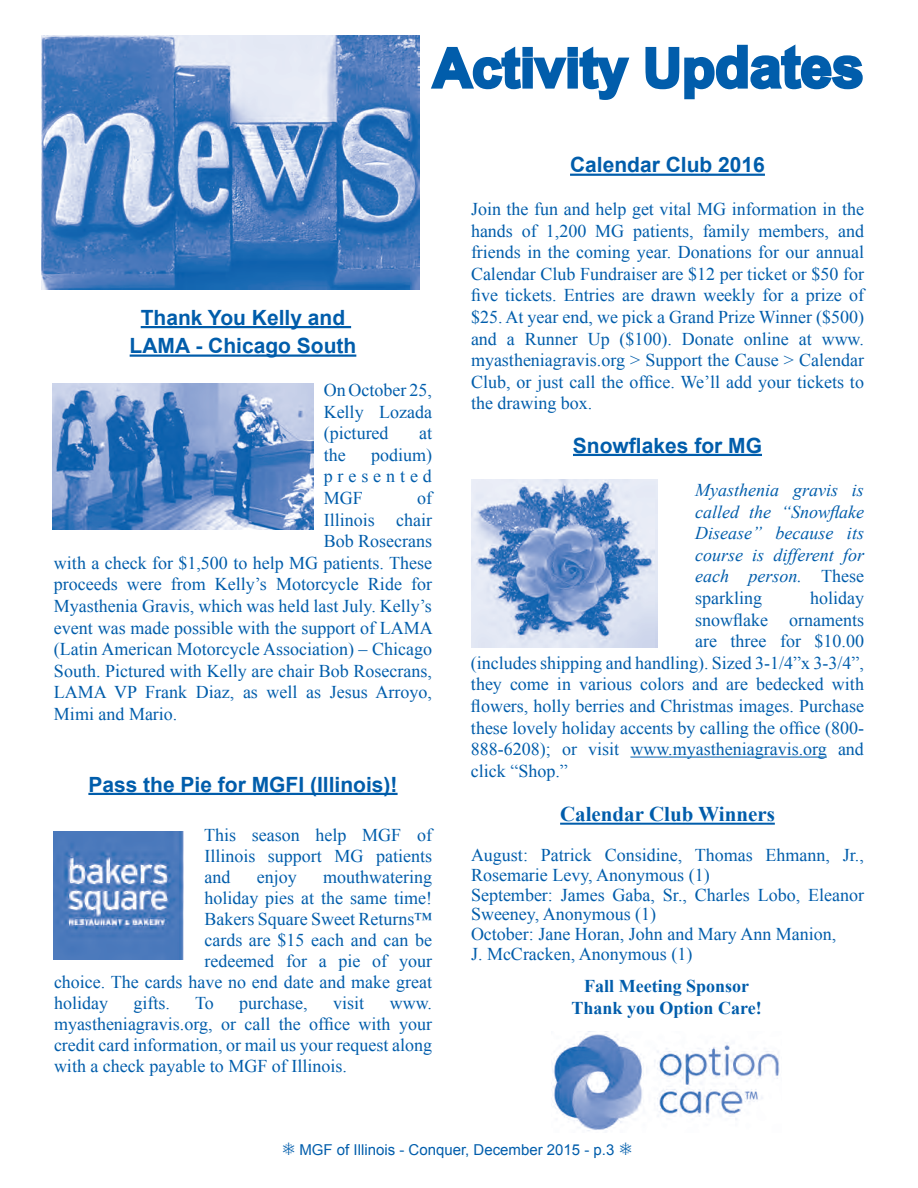
<style>
.page{position:relative;width:918px;height:1188px;background:#fff}
.page>*{position:absolute;margin:0;border:0;box-sizing:border-box;transform-origin:0 0}
.t1{font:700 54px "Arial";color:#015dab}
.t2{font:700 21px "Arial";color:#015dab}
.t3{font:700 21px "Times New Roman";color:#015dab}
.t4{font:18px/21.6px "Times New Roman";color:#015dab;text-align:justify}
.t5{font:italic 18px/21.6px "Times New Roman";color:#015dab;text-align:justify}
.t6{font:700 18px "Times New Roman";color:#015dab}
.t7{font:15px "Arial";color:#015dab}
.s1{font-size:57px}
.s2{font-style:normal}
</style>
<div class="page">
<hr style="left:141px;top:326px;width:210px;height:2px;background:#015dab">
<hr style="left:130px;top:355px;width:226px;height:2px;background:#015dab">
<hr style="left:88px;top:793px;width:310px;height:2px;background:#015dab">
<img style="left:54px;top:831px;width:129px;height:129px">
<svg style="left:431px;top:46px;width:199px;height:54px"></svg>
<svg style="left:645px;top:44px;width:218px;height:56px"></svg>
<img style="left:41px;top:36px;width:378px;height:253px">
<hr style="left:570px;top:174px;width:195px;height:2px;background:#015dab">
<hr style="left:573px;top:454px;width:189px;height:2px;background:#015dab">
<hr style="left:630px;top:757px;width:197px;height:1px;background:#015dab">
<hr style="left:560px;top:823px;width:215px;height:2px;background:#015dab">
<img style="left:471px;top:479px;width:187px;height:168px">
<img style="left:52px;top:383px;width:261px;height:146px">
<img style="left:552px;top:1033px;width:228px;height:98px">
<p class="t1" style="left:433px;top:32px;width:432px">Activity Up<span class="s1">dates</span></p>
<p class="t2" style="left:141px;top:304px;width:206px">Thank You Kelly and</p>
<p class="t2" style="left:130px;top:332px;width:228px">LAMA - Chicago South</p>
<p class="t4" style="left:324px;top:379px;width:110px">On October 25, Kelly Lozada (pictured</p>
<p class="t4" style="left:419px;top:422px;width:14px">at</p>
<p class="t4" style="left:324px;top:444px;width:110px;text-indent:47px">podium) presented MGF</p>
<p class="t4" style="left:324px;top:444px;width:23px">the</p>
<p class="t4" style="left:417px;top:487px;width:16px">of</p>
<p class="t4" style="left:324px;top:508px;width:110px">Illinois chair</p>
<p class="t4" style="left:324px;top:530px;width:110px">Bob Rosecrans</p>
<p class="t4" style="left:54px;top:552px;width:380px">with a check for $1,500 to help MG patients. These</p>
<p class="t4" style="left:54px;top:573px;width:380px">proceeds were from Kelly’s Motorcycle Ride for</p>
<p class="t4" style="left:54px;top:595px;width:379px">Myasthenia Gravis, which was held last July. Kelly’s</p>
<p class="t4" style="left:54px;top:616px;width:380px">event was made possible with the support of LAMA</p>
<p class="t4" style="left:54px;top:638px;width:380px">(Latin American Motorcycle Association) – Chicago</p>
<p class="t4" style="left:54px;top:660px;width:380px">South. Pictured with Kelly are chair Bob Rosecrans,</p>
<p class="t4" style="left:54px;top:681px;width:379px">LAMA VP Frank Diaz, as well as Jesus Arroyo,</p>
<p class="t4" style="left:54px;top:703px;width:125px">Mimi and Mario.</p>
<p class="t2" style="left:88px;top:770px;width:311px">Pass the Pie for MGFI (Illinois)!</p>
<p class="t4" style="left:204px;top:824px;width:229px;line-height:21px">This season help MGF of Illinois support MG patients and</p>
<p class="t4" style="left:257px;top:866px;width:41px">enjoy</p>
<p class="t4" style="left:323px;top:866px;width:110px">mouthwatering</p>
<p class="t4" style="left:204px;top:887px;width:229px">holiday pies at the same time!</p>
<p class="t4" style="left:204px;top:908px;width:229px">Bakers Square Sweet Returns™</p>
<p class="t4" style="left:204px;top:929px;width:229px">cards are $15 each and can be</p>
<p class="t4" style="left:204px;top:950px;width:229px">redeemed for a pie of your</p>
<p class="t4" style="left:54px;top:971px;width:380px">choice. The cards have no end date and make great</p>
<p class="t4" style="left:54px;top:992px;width:55px">holiday</p>
<p class="t4" style="left:133px;top:992px;width:38px">gifts.</p>
<p class="t4" style="left:195px;top:992px;width:20px">To</p>
<p class="t4" style="left:239px;top:992px;width:70px">purchase,</p>
<p class="t4" style="left:333px;top:992px;width:33px">visit</p>
<p class="t4" style="left:54px;top:992px;width:380px;line-height:21px;text-indent:336px">www. myastheniagravis.org, or call the office with your credit card information, or mail us your request along with a check payable to MGF of Illinois.</p>
<p class="t2" style="left:570px;top:151px;width:196px">Calendar Club 2016</p>
<p class="t4" style="left:471px;top:198px;width:395px">Join the fun and help get vital MG information in the hands of 1,200 MG patients, family members, and friends in the coming year. Donations for our annual Calendar Club Fundraiser are $12 per ticket or $50 for five tickets. Entries are drawn weekly for a prize of $25. At year end, we pick a Grand Prize Winner ($500) and a Runner Up ($100). Donate online at www. myastheniagravis.org &gt; Support the Cause &gt; Calendar Club, or just call the office. We’ll add your tickets to the drawing box.</p>
<p class="t2" style="left:573px;top:431px;width:191px">Snowflakes for MG</p>
<p class="t5" style="left:695px;top:479px;width:170px">Myasthenia gravis is called the “Snowflake Disease” because its course is different for each person. <span class="s2">These sparkling</span></p>
<p class="t4" style="left:810px;top:587px;width:55px">holiday</p>
<p class="t4" style="left:695px;top:608px;width:170px">snowflake ornaments</p>
<p class="t4" style="left:695px;top:630px;width:170px">are three for $10.00</p>
<p class="t4" style="left:471px;top:652px;width:395px">(includes shipping and handling). Sized 3-1/4”x 3-3/4”,</p>
<p class="t4" style="left:471px;top:673px;width:395px">they come in various colors and are bedecked with</p>
<p class="t4" style="left:471px;top:695px;width:395px">flowers, holly berries and Christmas images. Purchase</p>
<p class="t4" style="left:471px;top:716px;width:394px">these lovely holiday accents by calling the office (800-</p>
<p class="t4" style="left:471px;top:738px;width:395px">888-6208); or visit www.myastheniagravis.org and</p>
<p class="t4" style="left:471px;top:760px;width:98px">click “Shop.”</p>
<p class="t3" style="left:560px;top:800px;width:216px">Calendar Club Winners</p>
<p class="t4" style="left:471px;top:845px;width:394px;line-height:19.8px">August: Patrick Considine, Thomas Ehmann, Jr.,<br>Rosemarie Levy, Anonymous (1)</p>
<p class="t4" style="left:471px;top:884px;width:395px;line-height:19.8px">September: James Gaba, Sr., Charles Lobo, Eleanor<br>Sweeney, Anonymous (1)</p>
<p class="t4" style="left:471px;top:923px;width:367px">October: Jane Horan, John and Mary Ann Manion,</p>
<p class="t4" style="left:471px;top:943px;width:223px">J. McCracken, Anonymous (1)</p>
<p class="t6" style="left:584px;top:974px;width:167px">Fall Meeting Sponsor</p>
<p class="t6" style="left:571px;top:995px;width:192px">Thank you Option Care!</p>
<p class="t7" style="left:299px;top:1140px;width:317px">MGF of Illinois - Conquer, December 2015 - p.3</p>
</div>
